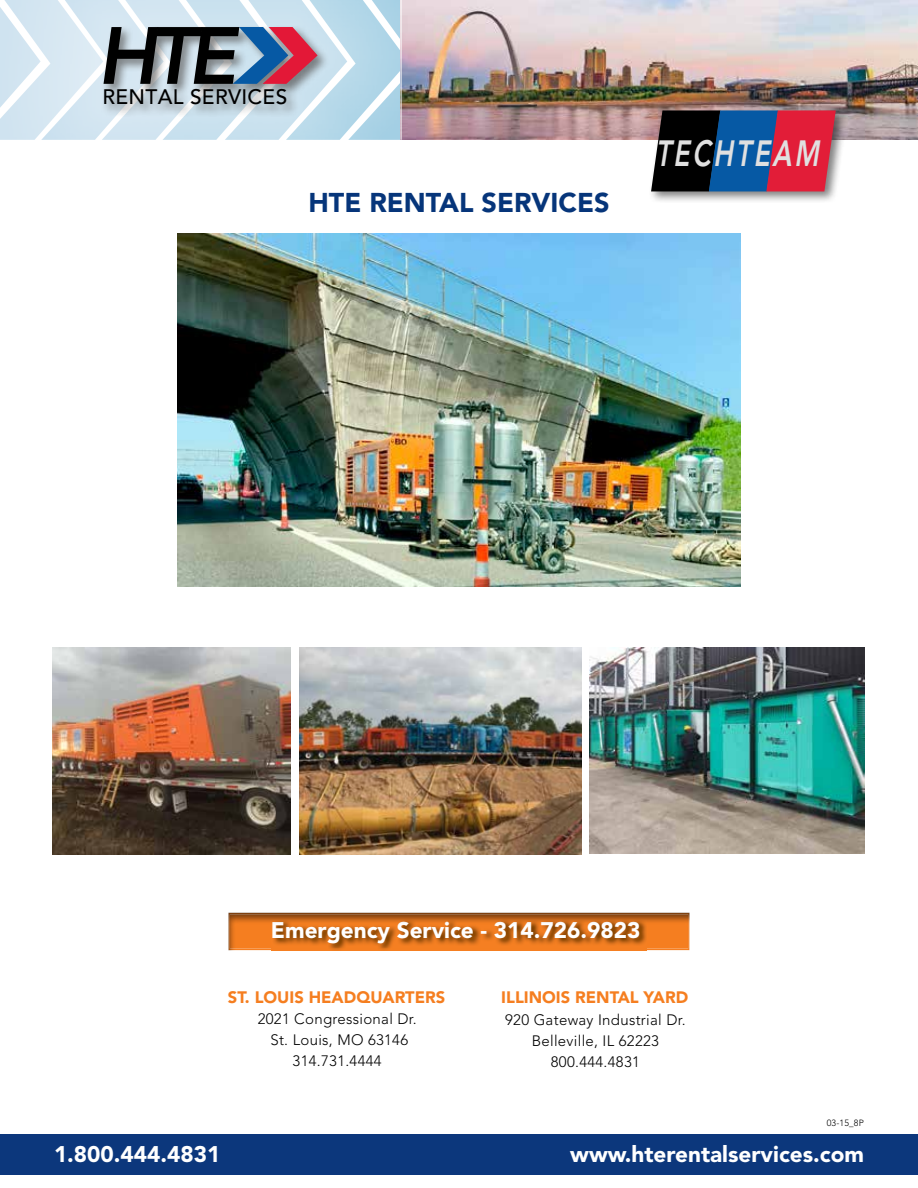
<style>
.page{position:relative;width:918px;height:1188px;background:#fff}
.page>*{position:absolute;margin:0;border:0;box-sizing:border-box;transform-origin:0 0}
.t1{font:italic 800 36.3px "Avenir LT Std";letter-spacing:.1em;color:#e0e0e0;scale:.73 1}
.t2{font:900 27px "Avenir LT Std";color:#06357a}
.t3{font:900 22.5px "Avenir LT Std";color:#fff}
.t4{font:500 20.85px "Avenir LT Std";letter-spacing:.015em;color:#000}
.t5{font:900 16.5px "Avenir LT Std";color:#f57e20}
.t6{font:300 15px/21px "Avenir LT Std";letter-spacing:.02em;color:#000;text-align:center}
.t7{font:300 9px "Avenir LT Std";color:#000}
</style>
<div class="page">
<svg style="left:0;top:0;width:401px;height:140px;background:#b9c7d3"></svg>
<img style="left:402px;top:0;width:516px;height:140px">
<div style="left:648px;top:108px;width:200px;height:96px;background:#000;opacity:.5"></div>
<svg style="left:651px;top:110px;width:185px;height:81px;background:#55304f"></svg>
<div style="left:228px;top:911px;width:464px;height:42px;background:#000;opacity:.5"></div>
<div style="left:0;top:1134px;width:918px;height:40px;background:#0c377c"></div>
<img style="left:177px;top:233px;width:564px;height:354px">
<img style="left:589px;top:648px;width:275px;height:206px">
<img style="left:52px;top:647px;width:239px;height:208px">
<img style="left:299px;top:647px;width:282px;height:208px">
<h3 class="t4" style="left:102px;top:85px;width:186px">RENTAL SERVICES</h3>
<h2 class="t2" style="left:308px;top:186px;width:303px">HTE RENTAL SERVICES</h2>
<h1 class="t1" style="left:655px;top:132px;width:225px">TECHTEAM</h1>
<h3 class="t3" style="left:271px;top:917px;width:371px">Emergency Service - 314.726.9823</h3>
<p class="t5" style="left:228px;top:987px;width:219px">ST. LOUIS HEADQUARTERS</p>
<p class="t6" style="left:258px;top:1009px;width:160px">2021 Congressional Dr.<br>St. Louis, MO 63146<br>314.731.4444</p>
<p class="t5" style="left:501px;top:987px;width:188px">ILLINOIS RENTAL YARD</p>
<p class="t6" style="left:505px;top:1009px;width:182px">920 Gateway Industrial Dr.<br>Belleville, IL 62223<br>800.444.4831</p>
<p class="t7" style="left:827px;top:1118px;width:39px">03-15_8P</p>
<h3 class="t3" style="left:54px;top:1141px;width:168px">1.800.444.4831</h3>
<h3 class="t3" style="left:570px;top:1141px;width:295px">www.hterentalservices.com</h3>
</div>
